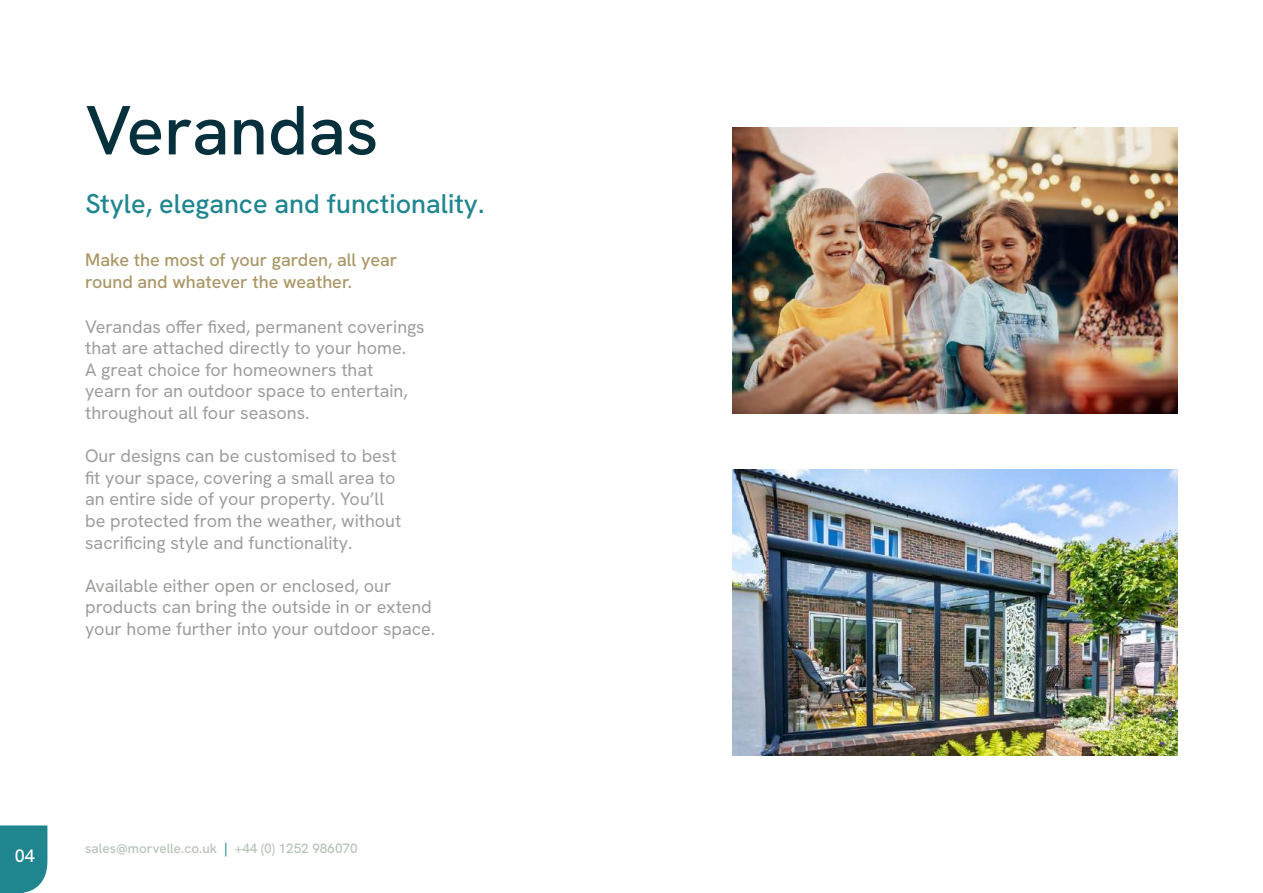
<style>
.page{position:relative;width:1263px;height:893px;background:#fff}
.page>*{position:absolute;margin:0;border:0;box-sizing:border-box;transform-origin:0 0}
.t1{font:69.3px "Hanken Grotesk";color:#06303c}
.t2{font:27px "Hanken Grotesk";color:#1f858f}
.t3{font:18px/21.6px "Hanken Grotesk";color:#9d9d9c}
.t4{font:18px/21.6px "Hanken Grotesk";color:#aa9767}
.t5{font:18px "Hanken Grotesk";color:#fff}
.t6{font:13.5px "Hanken Grotesk";color:#b8c3b9}
.s1{color:#1f858f}
</style>
<div class="page">
<svg style="left:0;top:825px;width:47px;height:68px;background:#2b8c95"></svg>
<img style="left:732px;top:470px;width:446px;height:286px">
<img style="left:732px;top:128px;width:446px;height:286px">
<h1 class="t1" style="left:86px;top:86px;width:294px">Verandas</h1>
<h2 class="t2" style="left:86px;top:186px;width:400px">Style, elegance and functionality.</h2>
<p class="t4" style="left:85px;top:249px;width:314px">Make the most of your garden, all year round and whatever the weather.</p>
<p class="t3" style="left:85px;top:315px;width:341px">Verandas offer fixed, permanent coverings that are attached directly to your home.<br>A great choice for homeowners that<br>yearn for an outdoor space to entertain, throughout all four seasons.</p>
<p class="t3" style="left:85px;top:445px;width:318px">Our designs can be customised to best fit your space, covering a small area to an entire side of your property. You’ll be protected from the weather, without sacrificing style and functionality.</p>
<p class="t3" style="left:85px;top:574px;width:352px">Available either open or enclosed, our products can bring the outside in or extend your home further into your outdoor space.</p>
<p class="t5" style="left:15px;top:844px;width:22px">04</p>
<p class="t6" style="left:85px;top:840px;width:274px">sales@morvelle.co.uk <span class="s1">|</span> +44 (0) 1252 986070</p>
</div>
